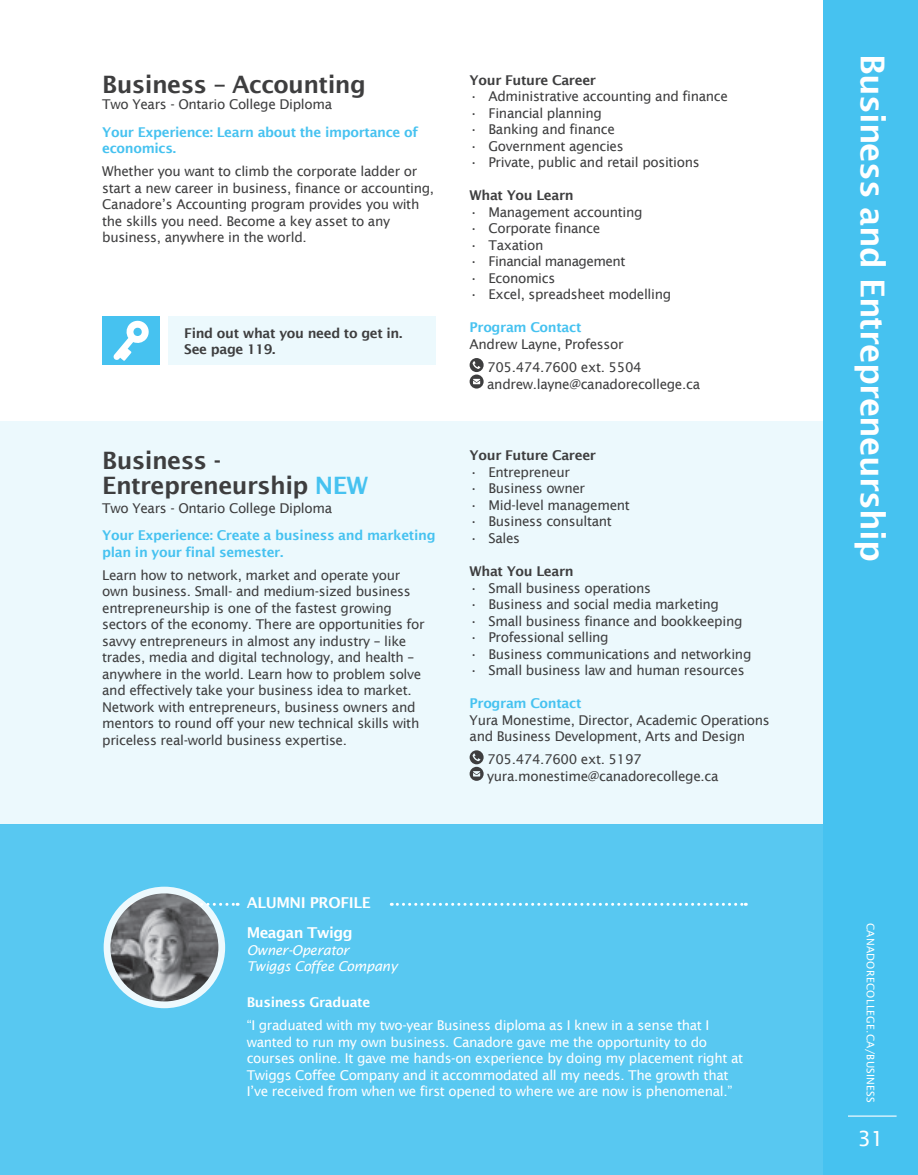
<style>
.page{position:relative;width:918px;height:1175px;background:#fff}
.page>*{position:absolute;margin:0;border:0;box-sizing:border-box;transform-origin:0 0}
.t1{font:600 33px "Lucida Sans";letter-spacing:-.025em;color:#fff}
.Program_Title{font:600 24px/25.5px "Lucida Sans";letter-spacing:-.025em;color:#3e3e3f}
.Program_Title-2{font:21px "Lucida Sans";color:#fff}
.Profile_Grad_Name{font:600 15px "Lucida Sans";letter-spacing:-.025em;color:#fff}
.Body{font:13.5px/16.5px "Lucida Sans";letter-spacing:-.025em;color:#3e3e3f}
.Body_Title{font:13.5px/16.5px "Lucida Sans";letter-spacing:-.025em;color:#fff}
.Body-2{font:600 13.5px/16.5px "Lucida Sans";letter-spacing:-.025em;color:#46c2f0}
.Body_Title-2{font:600 13.5px "Lucida Sans";letter-spacing:-.025em;color:#3e3e3f}
.Profile_Grad_Name-2{font:italic 13.5px/16.5px "Lucida Sans";letter-spacing:-.025em;color:#fff}
.Program_Title-3{font:13.5px "Lucida Sans";letter-spacing:-.025em;color:#3e3e3f}
.Year___Credential{font:13.5px "Lucida Sans";letter-spacing:-.025em;color:#3e3e3f}
.Body_Title-3{font:600 13.5px "Lucida Sans";letter-spacing:-.025em;color:#46c2f0}
.Body_Title-4{font:600 13.5px "Lucida Sans";letter-spacing:-.025em;color:#fff}
.Program_Title-4{font:10.5px "Lucida Sans";letter-spacing:.025em;color:#fff}
.s1{color:#46c2f0}
</style>
<div class="page">
<div style="left:0;top:420px;width:824px;height:404px;background:#ecf9fd"></div>
<svg style="left:470px;top:358px;width:14px;height:30px"></svg>
<svg style="left:470px;top:750px;width:14px;height:31px"></svg>
<div style="left:102px;top:316px;width:57px;height:49px;background:#46c2f0"></div>
<div style="left:169px;top:316px;width:267px;height:49px;background:#ecf9fd"></div>
<svg style="left:113px;top:320px;width:36px;height:41px"></svg>
<div style="left:0;top:824px;width:824px;height:350px;background:#58c8f1"></div>
<svg style="left:207px;top:902px;width:31px;height:3px"></svg>
<svg style="left:104px;top:886px;width:121px;height:122px;background:#e4f3f8"></svg>
<img style="left:110px;top:893px;width:108px;height:108px;border-radius:54px">
<svg style="left:391px;top:902px;width:355px;height:3px"></svg>
<div style="left:824px;top:0;width:94px;height:1174px;background:#46c2f0"></div>
<hr style="left:848px;top:1115px;width:49px;height:1px;background:#fff">
<p class="Program_Title" style="left:102px;top:71px;width:265px">Business – Accounting</p>
<p class="Program_Title-3" style="left:102px;top:97px;width:231px">Two Years - Ontario College Diploma</p>
<p class="Body-2" style="left:102px;top:123px;width:317px">Your Experience: Learn about the importance of economics.</p>
<p class="Body" style="left:102px;top:163px;width:333px">Whether you want to climb the corporate ladder or start a new career in business, finance or accounting, Canadore’s Accounting program provides you with the skills you need. Become a key asset to any business, anywhere in the world.</p>
<p class="Body_Title-2" style="left:184px;top:325px;width:220px">Find out what you need to get in.</p>
<p class="Body_Title-2" style="left:184px;top:342px;width:93px">See page 119.</p>
<p class="Program_Title" style="left:102px;top:447px;width:268px">Business -<br>Entrepreneurship <span class="s1">NEW</span></p>
<p class="Year___Credential" style="left:102px;top:500px;width:231px">Two Years - Ontario College Diploma</p>
<p class="Body-2" style="left:102px;top:527px;width:335px">Your Experience: Create a business and marketing plan in your final semester.</p>
<p class="Body" style="left:102px;top:566px;width:324px">Learn how to network, market and operate your own business. Small- and medium-sized business entrepreneurship is one of the fastest growing sectors of the economy. There are opportunities for savvy entrepreneurs in almost any industry – like trades, media and digital technology, and health – anywhere in the world. Learn how to problem solve and effectively take your business idea to market.<br>Network with entrepreneurs, business owners and mentors to round off your new technical skills with priceless real-world business expertise.</p>
<p class="Body_Title-2" style="left:470px;top:72px;width:128px">Your Future Career</p>
<p class="Body" style="left:470px;top:88px;width:260px">• Administrative accounting and finance</p>
<p class="Body" style="left:470px;top:105px;width:134px">• Financial planning</p>
<p class="Body" style="left:470px;top:121px;width:147px">• Banking and finance</p>
<p class="Body" style="left:470px;top:138px;width:156px">• Government agencies</p>
<p class="Body" style="left:470px;top:154px;width:232px">• Private, public and retail positions</p>
<p class="Body_Title-2" style="left:470px;top:188px;width:106px">What You Learn</p>
<p class="Body" style="left:470px;top:204px;width:174px">• Management accounting</p>
<p class="Body" style="left:470px;top:220px;width:132px">• Corporate finance</p>
<p class="Body" style="left:470px;top:237px;width:75px">• Taxation</p>
<p class="Body" style="left:470px;top:253px;width:157px">• Financial management</p>
<p class="Body" style="left:470px;top:270px;width:87px">• Economics</p>
<p class="Body" style="left:470px;top:286px;width:203px">• Excel, spreadsheet modelling</p>
<p class="Body_Title-3" style="left:470px;top:320px;width:113px">Program Contact</p>
<p class="Body" style="left:470px;top:336px;width:155px">Andrew Layne, Professor</p>
<p class="Body" style="left:487px;top:359px;width:156px">705.474.7600 ext. 5504</p>
<p class="Body" style="left:487px;top:375px;width:214px">andrew.layne@canadorecollege.ca</p>
<p class="Body_Title-2" style="left:470px;top:448px;width:128px">Your Future Career</p>
<p class="Body" style="left:470px;top:464px;width:102px">• Entrepreneur</p>
<p class="Body" style="left:470px;top:480px;width:117px">• Business owner</p>
<p class="Body" style="left:470px;top:497px;width:162px">• Mid-level management</p>
<p class="Body" style="left:470px;top:513px;width:144px">• Business consultant</p>
<p class="Body" style="left:470px;top:530px;width:52px">• Sales</p>
<p class="Body_Title-2" style="left:470px;top:563px;width:106px">What You Learn</p>
<p class="Body" style="left:470px;top:579px;width:183px">• Small business operations</p>
<p class="Body" style="left:470px;top:596px;width:251px">• Business and social media marketing</p>
<p class="Body" style="left:470px;top:612px;width:274px">• Small business finance and bookkeeping</p>
<p class="Body" style="left:470px;top:629px;width:141px">• Professional selling</p>
<p class="Body" style="left:470px;top:645px;width:283px">• Business communications and networking</p>
<p class="Body" style="left:470px;top:662px;width:276px">• Small business law and human resources</p>
<p class="Body_Title-3" style="left:470px;top:695px;width:113px">Program Contact</p>
<p class="Body" style="left:470px;top:711px;width:302px">Yura Monestime, Director, Academic Operations and Business Development, Arts and Design</p>
<p class="Body" style="left:487px;top:751px;width:156px">705.474.7600 ext. 5197</p>
<p class="Body" style="left:487px;top:767px;width:233px">yura.monestime@canadorecollege.ca</p>
<p class="Profile_Grad_Name" style="left:247px;top:894px;width:126px">ALUMNI PROFILE</p>
<p class="Profile_Grad_Name" style="left:247px;top:924px;width:107px">Meagan Twigg</p>
<p class="Profile_Grad_Name-2" style="left:247px;top:941px;width:152px">Owner-Operator<br>Twiggs Coffee Company</p>
<p class="Body_Title-4" style="left:247px;top:994px;width:125px">Business Graduate</p>
<p class="Body_Title" style="left:247px;top:1017px;width:498px">“I graduated with my two-year Business diploma as I knew in a sense that I wanted to run my own business. Canadore gave me the opportunity to do courses online. It gave me hands-on experience by doing my placement right at Twiggs Coffee Company and it accommodated all my needs. The growth that I’ve received from when we first opened to where we are now is phenomenal.”</p>
<p class="t1" style="left:891px;top:54px;width:509px;rotate:90deg">Business and Entrepreneurship</p>
<p class="Program_Title-4" style="left:877px;top:922px;width:182px;rotate:90deg">CANADORECOLLEGE.CA/BUSINESS</p>
<p class="Program_Title-2" style="left:858px;top:1126px;width:28px">31</p>
</div>
